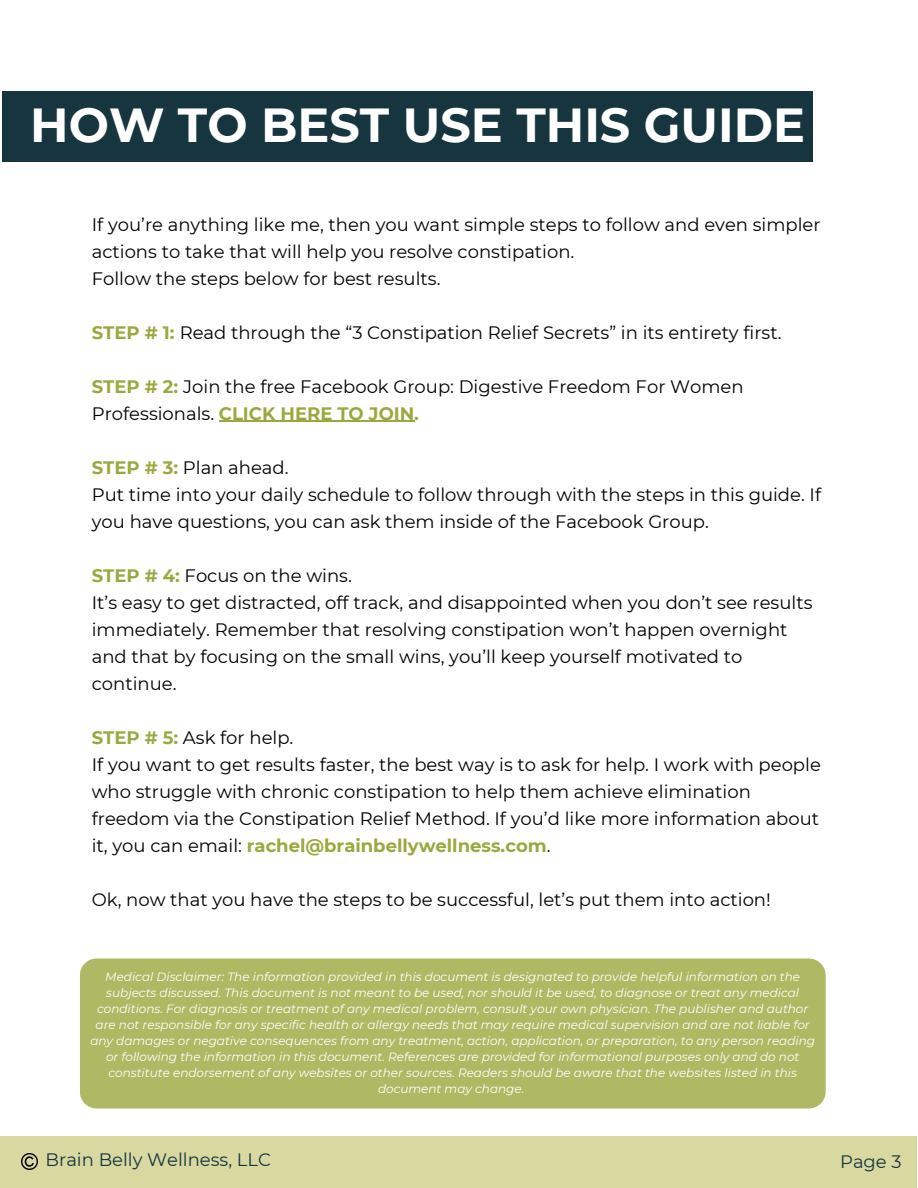
<style>
.page{position:relative;width:918px;height:1188px;background:#fff}
.page>*{position:absolute;margin:0;border:0;box-sizing:border-box;transform-origin:0 0}
.t1{font:700 47.7px "Montserrat";color:#fff}
.t2{font:18px/27px "Montserrat";color:#000}
.t3{font:18px "Montserrat";color:#16353f}
.t4{font:italic 12px/16px "Montserrat";color:#fff;text-align:center}
.s1{font-weight:700;color:#9ba83e}
</style>
<div class="page">
<div style="left:2px;top:92px;width:810px;height:70px;background:#16353f"></div>
<div style="left:0;top:1136px;width:917px;height:52px;background:#d8d8a0"></div>
<hr style="left:219px;top:421px;width:195px;height:1px;background:#9ba83e">
<img style="left:22px;top:1154px;width:16px;height:15px">
<div style="left:80px;top:959px;width:746px;height:150px;background:#afb964;border-radius:17px"></div>
<p class="t1" style="left:30px;top:96px;width:776px">HOW TO BEST USE THIS GUIDE</p>
<p class="t2" style="left:92px;top:211px;width:730px">If you’re anything like me, then you want simple steps to follow and even simpler actions to take that will help you resolve constipation.</p>
<p class="t2" style="left:92px;top:265px;width:350px">Follow the steps below for best results.</p>
<p class="t2" style="left:92px;top:319px;width:691px"><span class="s1">STEP # 1:</span> Read through the “3 Constipation Relief Secrets” in its entirety first.</p>
<p class="t2" style="left:92px;top:373px;width:653px"><span class="s1">STEP # 2:</span> Join the free Facebook Group: Digestive Freedom For Women<br>Professionals. <span class="s1">CLICK HERE TO JOIN.</span></p>
<p class="t2" style="left:92px;top:454px;width:198px"><span class="s1">STEP # 3:</span> Plan ahead.</p>
<p class="t2" style="left:92px;top:481px;width:731px">Put time into your daily schedule to follow through with the steps in this guide. If you have questions, you can ask them inside of the Facebook Group.</p>
<p class="t2" style="left:92px;top:562px;width:262px"><span class="s1">STEP # 4:</span> Focus on the wins.</p>
<p class="t2" style="left:92px;top:589px;width:722px">It’s easy to get distracted, off track, and disappointed when you don’t see results immediately. Remember that resolving constipation won’t happen overnight and that by focusing on the small wins, you’ll keep yourself motivated to continue.</p>
<p class="t2" style="left:92px;top:724px;width:203px"><span class="s1">STEP # 5:</span> Ask for help.</p>
<p class="t2" style="left:92px;top:751px;width:731px">If you want to get results faster, the best way is to ask for help. I work with people who struggle with chronic constipation to help them achieve elimination freedom via the Constipation Relief Method. If you’d like more information about it, you can email: <span class="s1">rachel@brainbellywellness.com</span>.</p>
<p class="t2" style="left:92px;top:886px;width:681px">Ok, now that you have the steps to be successful, let’s put them into action!</p>
<p class="t4" style="left:90px;top:968px;width:726px">Medical Disclaimer: The information provided in this document is designated to provide helpful information on the subjects discussed. This document is not meant to be used, nor should it be used, to diagnose or treat any medical conditions. For diagnosis or treatment of any medical problem, consult your own physician. The publisher and author are not responsible for any specific health or allergy needs that may require medical supervision and are not liable for any damages or negative consequences from any treatment, action, application, or preparation, to any person reading or following the information in this document. References are provided for informational purposes only and do not constitute endorsement of any websites or other sources. Readers should be aware that the websites listed in this document may change.</p>
<p class="t3" style="left:46px;top:1149px;width:227px">Brain Belly Wellness, LLC</p>
<p class="t3" style="left:840px;top:1150px;width:63px">Page 3</p>
</div>
